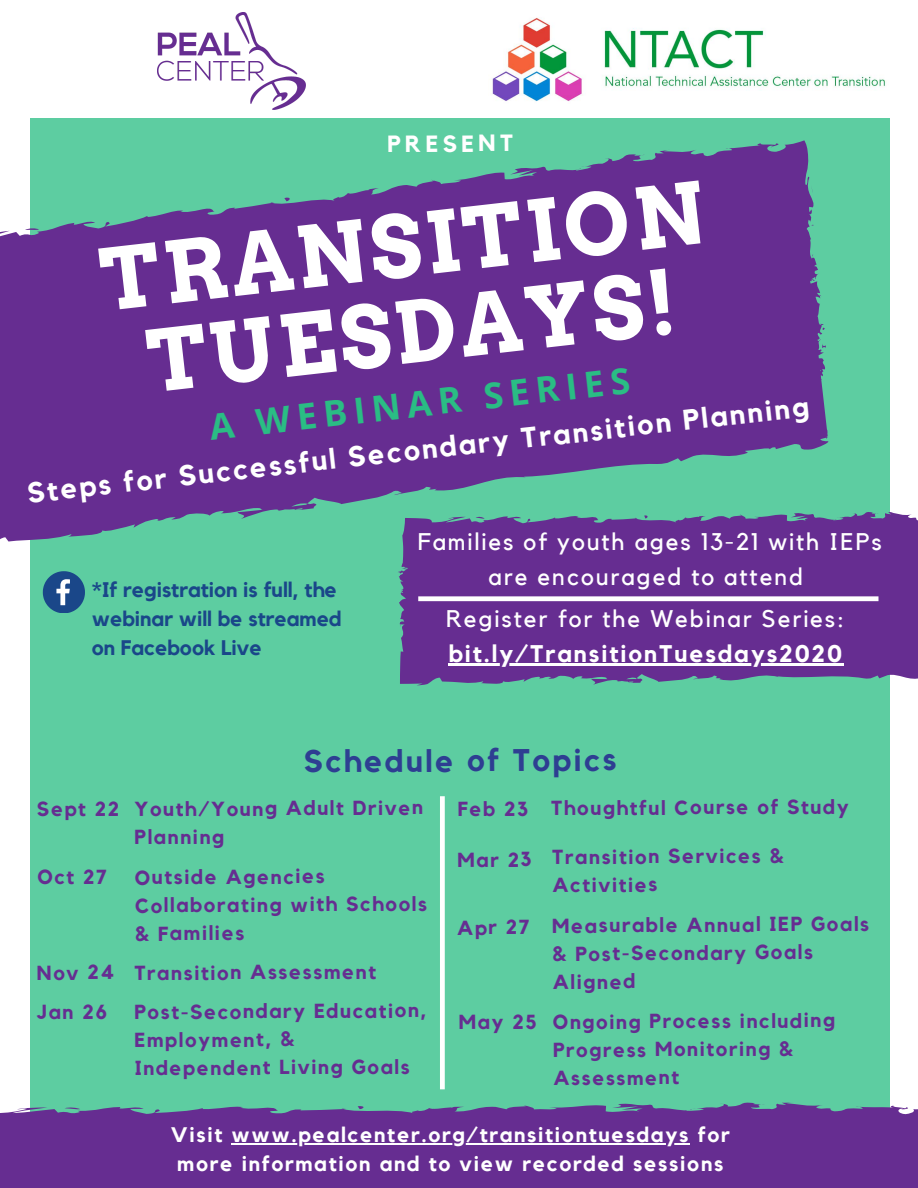
<style>
.page{position:relative;width:918px;height:1188px;background:#fff}
.page>*{position:absolute;margin:0;border:0;box-sizing:border-box;transform-origin:0 0}
.t1{font:700 84.6px/86.4px "Arvo";color:#fff;text-align:center}
.t2{font:700 35.85px "Open Sans";color:#2abd84}
.t3{font:700 31.2px "Kollektif";letter-spacing:.075em;color:#2e3e92}
.t4{font:700 28.5px "Kollektif";color:#fff}
.t5{font:24px/34.3px "Kollektif";letter-spacing:.08em;color:#fff;text-align:center}
.t6{font:700 24px "Kollektif";letter-spacing:.08em;color:#fff}
.t7{font:700 23.4px "Kollektif";letter-spacing:.185em;color:#fff}
.t8{font:700 21px/29.2px "Kollektif";letter-spacing:.08em;color:#fff;text-align:center}
.t9{font:700 21px/29.2px "Kollektif";color:#1a4789}
.t10{font:700 20.25px/28.3px "Kollektif";letter-spacing:.075em;color:#662d91}
</style>
<div class="page">
<div style="left:31px;top:118px;width:858px;height:1070px;background:#5dcda1"></div>
<svg style="left:0;top:132px;width:829px;height:420px;fill:#662d91"></svg>
<img style="left:158px;top:13px;width:147px;height:96px">
<svg style="left:398px;top:510px;width:520px;height:176px;background:#663d93"></svg>
<svg style="left:418px;top:596px;width:461px;height:5px;background:#f3eff6"></svg>
<img style="left:492px;top:18px;width:394px;height:83px">
<svg style="left:440px;top:796px;width:5px;height:293px"></svg>
<svg style="left:0;top:1101px;width:918px;height:87px;background:#673c93"></svg>
<svg style="left:43px;top:571px;width:41px;height:42px"></svg>
<hr style="left:232px;top:1143px;width:458px;height:1px;background:#fff">
<hr style="left:449px;top:663px;width:395px;height:2px;background:#fff">
<p class="t7" style="left:388px;top:133px;width:127px">PRESENT</p>
<h1 class="t1" style="left:96px;top:236px;width:609px;rotate:-6deg">TRANSITION<br>TUESDAYS!</h1>
<h2 class="t2" style="left:207px;top:401px;width:424px;rotate:-6deg">A WEBINAR SERIES</h2>
<h3 class="t4" style="left:26px;top:478px;width:787px;rotate:-6deg">Steps for Successful Secondary Transition Planning</h3>
<p class="t5" style="left:418px;top:526px;width:466px">Families of youth ages 13-21 with IEPs are encouraged to attend</p>
<p class="t5" style="left:446px;top:603px;width:400px">Register for the Webinar Series:</p>
<p class="t6" style="left:449px;top:642px;width:395px">bit.ly/TransitionTuesdays2020</p>
<p class="t9" style="left:92px;top:576px;width:251px">*If registration is full, the webinar will be streamed on Facebook Live</p>
<h3 class="t3" style="left:304px;top:746px;width:314px">Schedule of Topics</h3>
<p class="t10" style="left:37px;top:795px;width:84px">Sept 22</p>
<p class="t10" style="left:37px;top:864px;width:71px">Oct 27</p>
<p class="t10" style="left:134px;top:795px;width:290px;line-height:28.8px">Youth/Young Adult Driven<br>Planning</p>
<p class="t10" style="left:135px;top:864px;width:294px">Outside Agencies<br>Collaborating with Schools &amp; Families</p>
<p class="t10" style="left:37px;top:959px;width:79px">Nov 24</p>
<p class="t10" style="left:134px;top:959px;width:243px">Transition Assessment</p>
<p class="t10" style="left:37px;top:998px;width:72px">Jan 26</p>
<p class="t10" style="left:134px;top:998px;width:294px">Post-Secondary Education,<br>Employment, &amp;<br>Independent Living Goals</p>
<p class="t10" style="left:458px;top:794px;width:393px">Feb 23 Thoughtful Course of Study</p>
<p class="t10" style="left:458px;top:846px;width:76px">Mar 23</p>
<p class="t10" style="left:457px;top:914px;width:74px">Apr 27</p>
<p class="t10" style="left:459px;top:1009px;width:80px">May 25</p>
<p class="t10" style="left:552px;top:843px;width:233px">Transition Services &amp;<br>Activities</p>
<p class="t10" style="left:552px;top:911px;width:319px">Measurable Annual IEP Goals &amp; Post-Secondary Goals<br>Aligned</p>
<p class="t10" style="left:553px;top:1008px;width:284px">Ongoing Process including<br>Progress Monitoring &amp;<br>Assessment</p>
<p class="t8" style="left:171px;top:1121px;width:560px">Visit www.pealcenter.org/transitiontuesdays for more information and to view recorded sessions</p>
</div>
